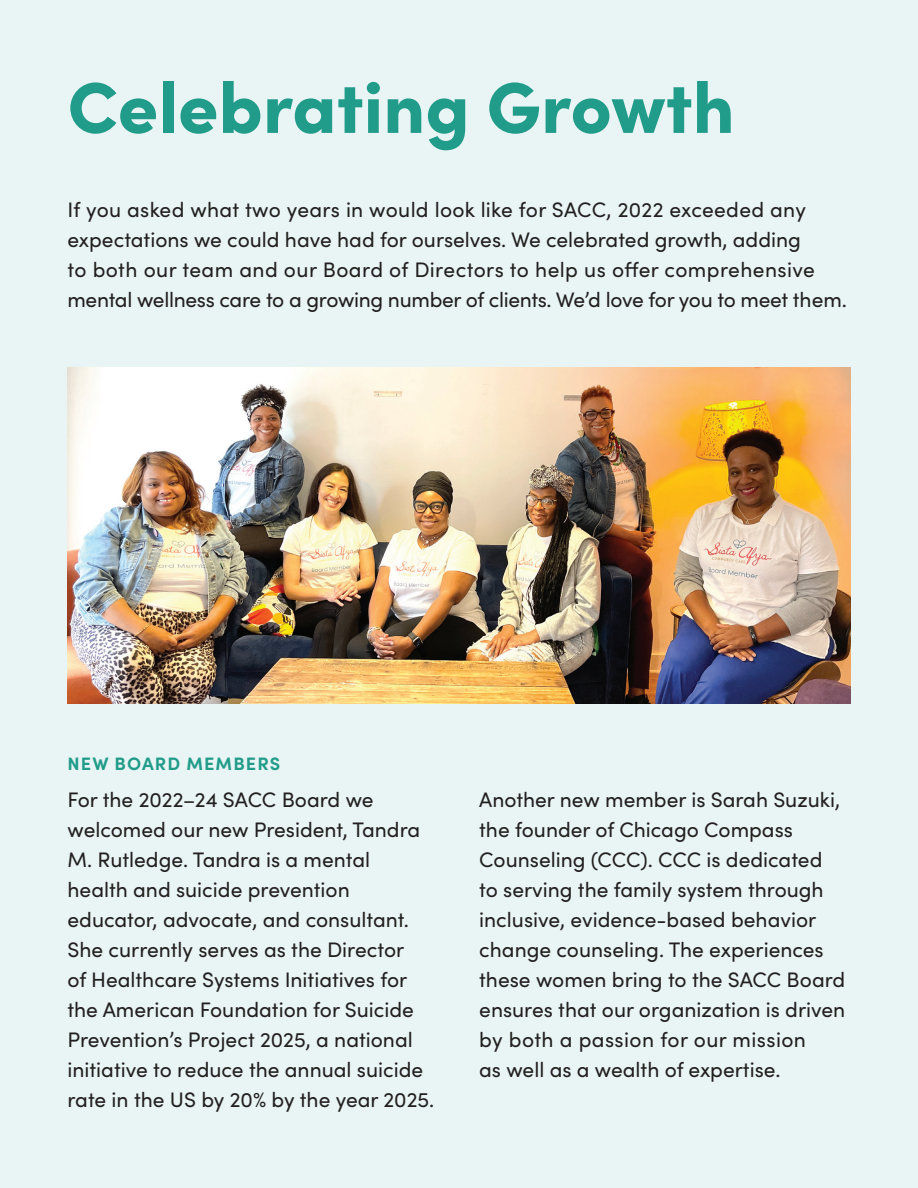
<style>
.page{position:relative;width:918px;height:1188px;background:#e9f5f5}
.page>*{position:absolute;margin:0;border:0;box-sizing:border-box;transform-origin:0 0}
.t1{font:900 72px "Sofia Pro";color:#229c8a}
.t2{font:21px/30px "Sofia Pro";color:#231f20}
.t3{font:700 18px "Sofia Pro";letter-spacing:.06em;color:#229c8a}
</style>
<div class="page">
<img style="left:68px;top:367px;width:782px;height:336px">
<h1 class="t1" style="left:68px;top:51px;width:669px">Celebrating Growth</h1>
<p class="t2" style="left:68px;top:193px;width:781px">If you asked what two years in would look like for SACC, 2022 exceeded any expectations we could have had for ourselves. We celebrated growth, adding<br>to both our team and our Board of Directors to help us offer comprehensive mental wellness care to a growing number of clients. We’d love for you to meet them.</p>
<p class="t3" style="left:68px;top:750px;width:214px">NEW BOARD MEMBERS</p>
<p class="t2" style="left:68px;top:783px;width:368px">For the 2022–24 SACC Board we welcomed our new President, Tandra M. Rutledge. Tandra is a mental health and suicide prevention educator, advocate, and consultant.<br>She currently serves as the Director<br>of Healthcare Systems Initiatives for the American Foundation for Suicide Prevention’s Project 2025, a national initiative to reduce the annual suicide rate in the US by 20% by the year 2025.</p>
<p class="t2" style="left:479px;top:783px;width:368px">Another new member is Sarah Suzuki, the founder of Chicago Compass Counseling (CCC). CCC is dedicated to serving the family system through inclusive, evidence-based behavior change counseling. The experiences these women bring to the SACC Board ensures that our organization is driven by both a passion for our mission<br>as well as a wealth of expertise.</p>
</div>
